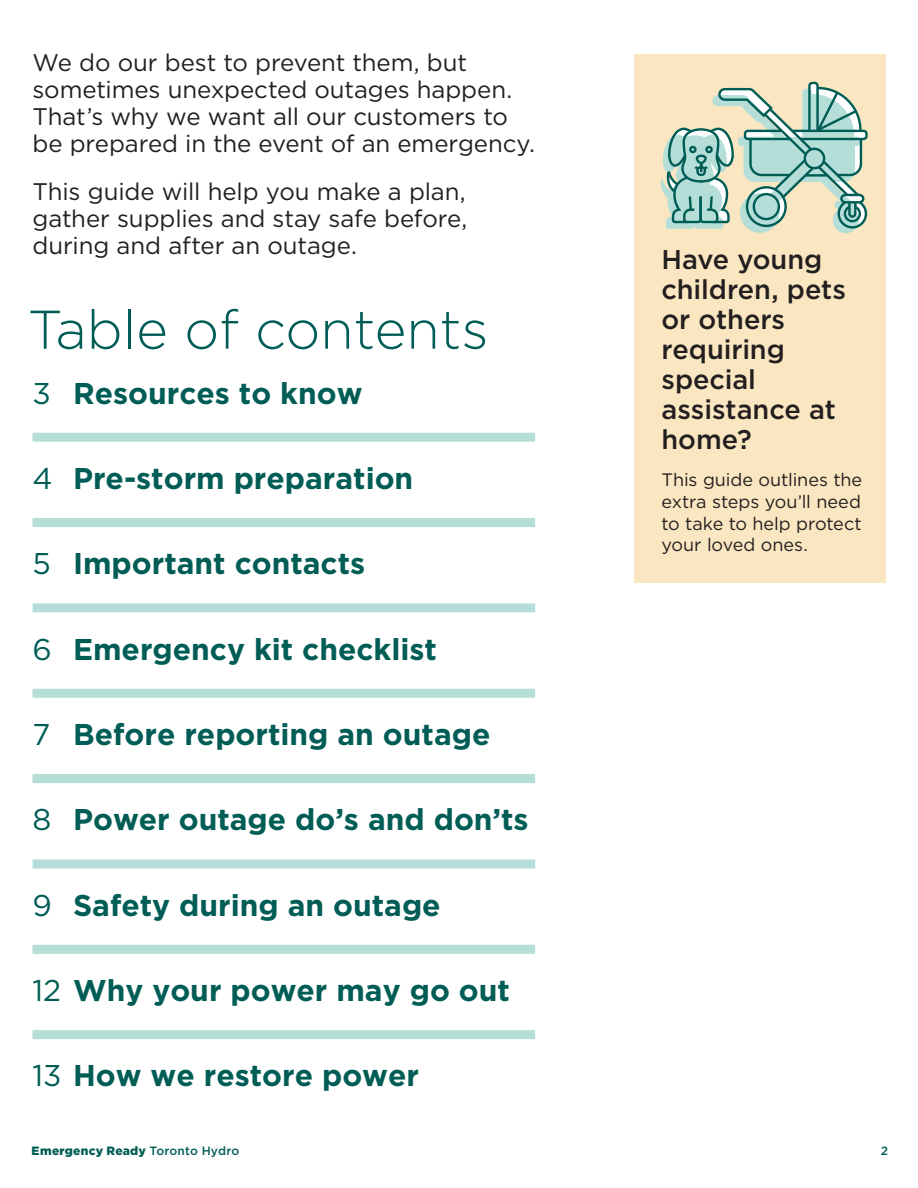
<style>
.page{position:relative;width:918px;height:1188px;background:#fff}
.page>*{position:absolute;margin:0;border:0;box-sizing:border-box;transform-origin:0 0}
.t1{font:300 54.45px "Gotham";color:#005d55}
.Emergency_checklist{font:700 30px "Gotham";color:#005d55}
.Callout_text{font:500 27.15px/30px "Gotham";color:#231f20}
.t2{font:24px/27px "Gotham";letter-spacing:-.005em;color:#231f20}
.Emergency_checklist-2{font:18px/21.6px "Gotham";letter-spacing:-.005em;color:#231f20;text-align:justify}
.t3{font:900 12px "Gotham";letter-spacing:.02em;color:#005d55}
.t4{font:500 12px "Gotham";color:#005d55}
.s1{font-weight:400}
.s2{font-weight:500}
</style>
<div class="page">
<div style="left:634px;top:54px;width:252px;height:529px;background:#fae7c1"></div>
<svg style="left:660px;top:81px;width:208px;height:152px"></svg>
<div style="left:33px;top:433px;width:502px;height:9px;background:#b5ded9"></div>
<div style="left:33px;top:518px;width:502px;height:9px;background:#b5ded9"></div>
<div style="left:33px;top:603px;width:502px;height:9px;background:#b5ded9"></div>
<div style="left:33px;top:689px;width:502px;height:9px;background:#b5ded9"></div>
<div style="left:33px;top:774px;width:502px;height:9px;background:#b5ded9"></div>
<div style="left:33px;top:859px;width:502px;height:9px;background:#b5ded9"></div>
<div style="left:33px;top:945px;width:502px;height:9px;background:#b5ded9"></div>
<div style="left:33px;top:1030px;width:502px;height:9px;background:#b5ded9"></div>
<p class="t2" style="left:33px;top:49px;width:504px">We do our best to prevent them, but sometimes unexpected outages happen.<br>That’s why we want all our customers to be prepared in the event of an emergency.</p>
<p class="t2" style="left:33px;top:177px;width:436px;text-align:justify">This guide will help you make a plan, gather supplies and stay safe before, during and after an outage.</p>
<p class="t1" style="left:28px;top:295px;width:462px">Table of contents</p>
<p class="Emergency_checklist" style="left:33px;top:373px;width:331px"><span class="s1">3</span> Resources to know</p>
<p class="Emergency_checklist" style="left:33px;top:458px;width:382px"><span class="s1">4</span> Pre-storm preparation</p>
<p class="Emergency_checklist" style="left:33px;top:544px;width:334px"><span class="s1">5</span> Important contacts</p>
<p class="Emergency_checklist" style="left:33px;top:629px;width:406px"><span class="s1">6</span> Emergency kit checklist</p>
<p class="Emergency_checklist" style="left:33px;top:714px;width:459px"><span class="s1">7</span> Before reporting an outage</p>
<p class="Emergency_checklist" style="left:33px;top:800px;width:498px"><span class="s1">8</span> Power outage do’s and don’ts</p>
<p class="Emergency_checklist" style="left:33px;top:885px;width:410px"><span class="s1">9</span> Safety during an outage</p>
<p class="Emergency_checklist" style="left:33px;top:970px;width:479px"><span class="s1">12</span> Why your power may go out</p>
<p class="Emergency_checklist" style="left:33px;top:1056px;width:388px"><span class="s1">13</span> How we restore power</p>
<p class="Callout_text" style="left:662px;top:244px;width:186px">Have young children, pets or others requiring special assistance at home?</p>
<p class="Emergency_checklist-2" style="left:662px;top:469px;width:202px">This guide outlines the extra steps you’ll need to take to help protect your loved ones.</p>
<p class="t3" style="left:32px;top:1143px;width:209px">Emergency Ready <span class="s2">Toronto Hydro</span></p>
<p class="t4" style="left:881px;top:1143px;width:9px">2</p>
</div>
